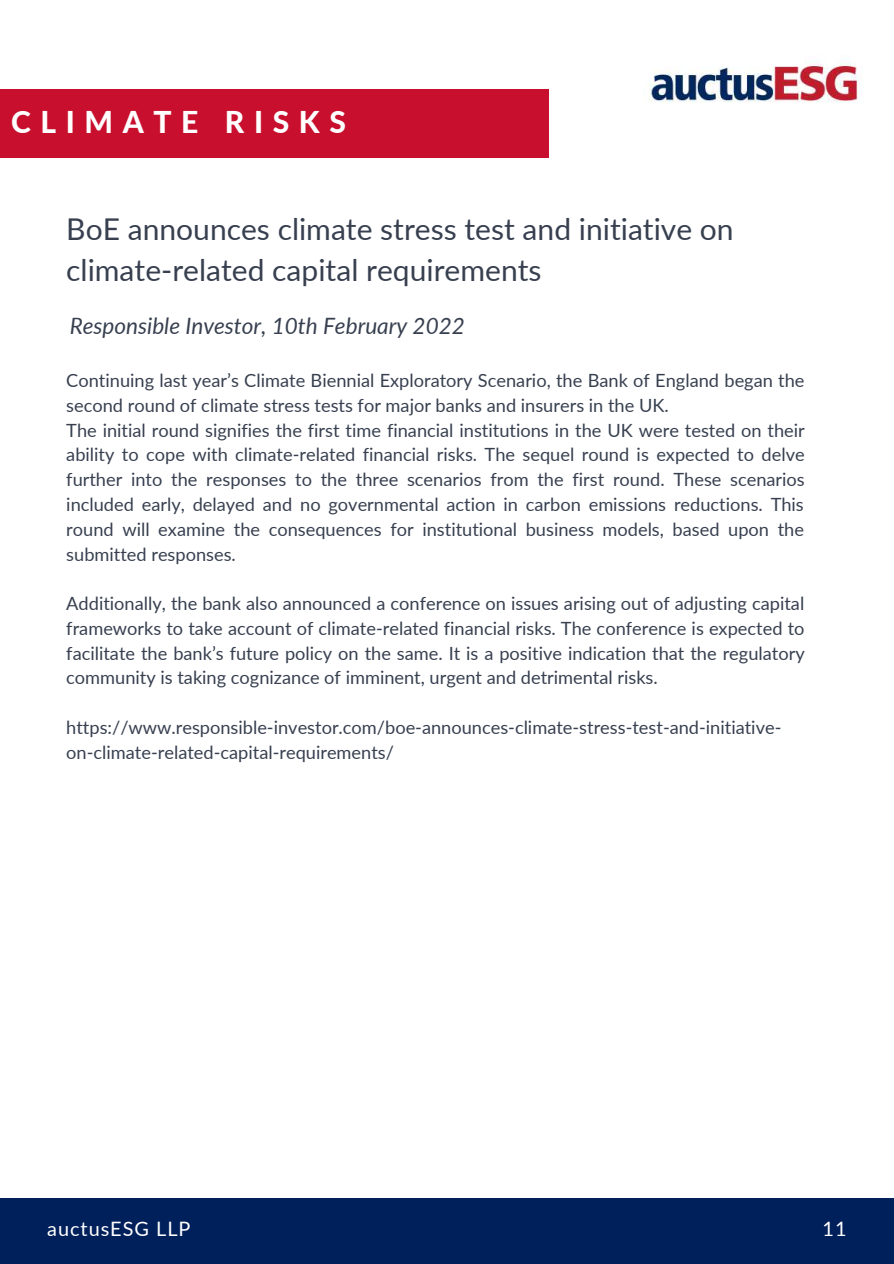
<style>
.page{position:relative;width:894px;height:1264px;background:#fff}
.page>*{position:absolute;margin:0;border:0;box-sizing:border-box;transform-origin:0 0}
.t1{font:30px/41.7px "Lato";color:#384050}
.t2{font:800 30px "Lato";letter-spacing:.32em;color:#fff}
.t3{font:italic 22.5px "Lato";color:#384050}
.t4{font:19.8px "Lato";letter-spacing:.05em;color:#fff}
.t5{font:18.15px/24.8px "Lato";color:#384050}
</style>
<div class="page">
<div style="left:0;top:1198px;width:893px;height:65px;background:#00205b"></div>
<div style="left:0;top:89px;width:548px;height:68px;background:#c8102e"></div>
<img style="left:649px;top:58px;width:212px;height:45px">
<h1 class="t2" style="left:11px;top:104px;width:336px">CLIMATE RISKS</h1>
<h1 class="t1" style="left:66px;top:207px;width:668px">BoE announces climate stress test and initiative on climate-related capital requirements</h1>
<p class="t3" style="left:70px;top:311px;width:396px">Responsible Investor, 10th February 2022</p>
<p class="t5" style="left:66px;top:367px;width:739px">Continuing last year’s Climate Biennial Exploratory Scenario, the Bank of England began the second round of climate stress tests for major banks and insurers in the UK.<br>The initial round signifies the first time financial institutions in the UK were tested on their ability to cope with climate-related financial risks. The sequel round is expected to delve further into the responses to the three scenarios from the first round. These scenarios included early, delayed and no governmental action in carbon emissions reductions. This round will examine the consequences for institutional business models, based upon the submitted responses.</p>
<p class="t5" style="left:66px;top:590px;width:739px;text-align:justify">Additionally, the bank also announced a conference on issues arising out of adjusting capital frameworks to take account of climate-related financial risks. The conference is expected to facilitate the bank’s future policy on the same. It is a positive indication that the regulatory community is taking cognizance of imminent, urgent and detrimental risks.</p>
<p class="t5" style="left:66px;top:714px;width:716px">https://www.responsible-investor.com/boe-announces-climate-stress-test-and-initiative&shy;on-climate-related-capital-requirements/</p>
<p class="t4" style="left:47px;top:1216px;width:145px">auctusESG LLP</p>
<p class="t4" style="left:822px;top:1216px;width:26px">11</p>
</div>
